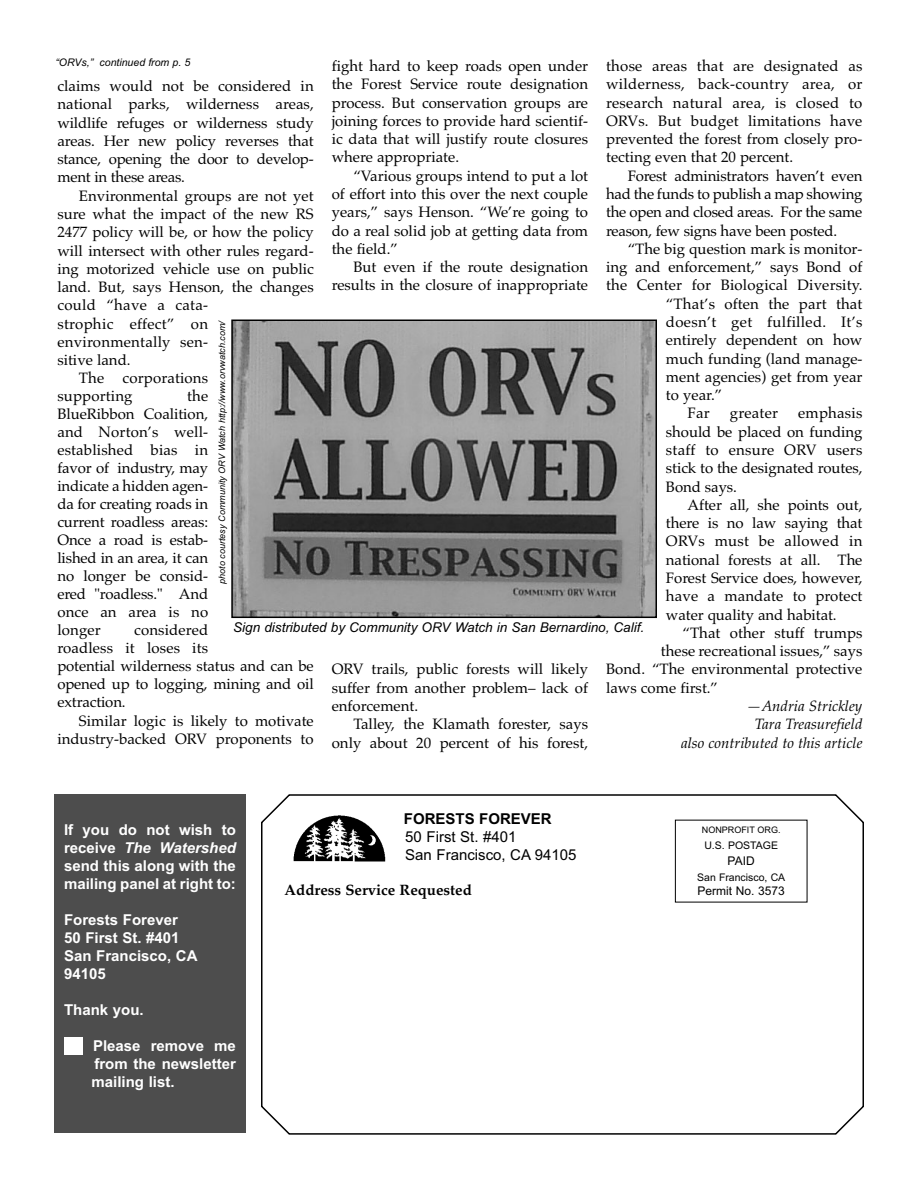
<style>
.page{position:relative;width:918px;height:1188px;background:#fff}
.page>*{position:absolute;margin:0;border:0;box-sizing:border-box;transform-origin:0 0}
.t1{font:15px/18.3px "Palatino";color:#000;text-align:justify}
.t2{font:700 15px/18px "Arial";color:#fff;text-align:justify}
.t3{font:italic 15px/18.3px "Palatino";color:#000;text-align:right}
.t4{font:15px "Palatino";letter-spacing:.02em;color:#000}
.t5{font:15px/18px "Arial";color:#000}
.t6{font:700 15px "Palatino";color:#000}
.t7{font:700 15px "Arial";color:#000}
.t8{font:italic 13.5px "Arial";color:#000}
.t9{font:12px "Arial";color:#000}
.t10{font:10.5px "Arial";color:#000}
.t11{font:italic 10.5px "Arial";color:#000}
.t12{font:italic 9px "Arial";color:#000}
.t13{font:9px "Arial";color:#000}
.s1{font-style:italic}
</style>
<div class="page">
<svg style="left:261px;top:794px;width:603px;height:341px"></svg>
<div style="left:54px;top:794px;width:192px;height:339px;background:#4d4d4d"></div>
<div style="left:676px;top:820px;width:131px;height:82px;background:#fff"></div>
<div style="left:286px;top:808px;width:104px;height:65px;background:#fff"></div>
<img style="left:293px;top:815px;width:93px;height:47px">
<img style="left:234px;top:323px;width:420px;height:292px">
<div style="left:231px;top:320px;width:426px;height:298px;border:2px solid #000"></div>
<div style="left:64px;top:1037px;width:19px;height:18px;background:#fff"></div>
<p class="t11" style="left:56px;top:59px;width:136px">“ORVs,” continued from p. 5</p>
<p class="t1" style="left:606px;top:58px;width:258px">those areas that are designated as wilderness, back-country area, or research natural area, is closed to ORVs. But budget limitations have prevented the forest from closely pro&shy;tecting even that 20 percent.</p>
<p class="t1" style="left:606px;top:168px;width:258px;text-indent:22px">Forest administrators haven’t even had the funds to publish a map showing the open and closed areas. For the same reason, few signs have been posted.</p>
<p class="t1" style="left:628px;top:241px;width:236px">“The big question mark is monitor-</p>
<p class="t1" style="left:606px;top:260px;width:258px">ing and enforcement,” says Bond of</p>
<p class="t1" style="left:606px;top:278px;width:258px">the Center for Biological Diversity.</p>
<p class="t1" style="left:666px;top:296px;width:198px">“That’s often the part that</p>
<p class="t4" style="left:666px;top:316px;width:198px">doesn’t get fulfilled. It’s</p>
<p class="t1" style="left:666px;top:333px;width:198px">entirely dependent on how</p>
<p class="t1" style="left:666px;top:351px;width:198px">much funding (land manage-</p>
<p class="t1" style="left:666px;top:369px;width:198px">ment agencies) get from year</p>
<p class="t1" style="left:666px;top:388px;width:58px">to year.”</p>
<p class="t1" style="left:688px;top:406px;width:24px">Far</p>
<p class="t1" style="left:730px;top:406px;width:50px">greater</p>
<p class="t1" style="left:332px;top:58px;width:258px">fight hard to keep roads open under the Forest Service route designation process. But conservation groups are joining forces to provide hard scientif&shy;ic data that will justify route closures where appropriate.</p>
<p class="t1" style="left:332px;top:168px;width:258px;text-indent:22px">“Various groups intend to put a lot of effort into this over the next couple years,” says Henson. “We’re going to do a real solid job at getting data from the field.”</p>
<p class="t1" style="left:332px;top:260px;width:258px;text-align:right">But even if the route designation results in the closure of inappropriate</p>
<p class="t1" style="left:57px;top:78px;width:258px">claims would not be considered in national parks, wilderness areas, wildlife refuges or wilderness study areas. Her new policy reverses that stance, opening the door to develop&shy;ment in these areas.</p>
<p class="t1" style="left:79px;top:188px;width:236px">Environmental groups are not yet</p>
<p class="t1" style="left:57px;top:206px;width:258px">sure what the impact of the new RS</p>
<p class="t1" style="left:57px;top:225px;width:258px">2477 policy will be, or how the policy</p>
<p class="t1" style="left:57px;top:243px;width:258px">will intersect with other rules regard-</p>
<p class="t1" style="left:57px;top:261px;width:258px">ing motorized vehicle use on public</p>
<p class="t1" style="left:57px;top:280px;width:258px">land. But, says Henson, the changes</p>
<p class="t4" style="left:57px;top:299px;width:152px">could “have a cata-</p>
<p class="t4" style="left:57px;top:318px;width:152px">strophic effect” on</p>
<p class="t1" style="left:57px;top:334px;width:152px">environmentally sen-</p>
<p class="t1" style="left:57px;top:353px;width:75px">sitive land.</p>
<p class="t1" style="left:79px;top:371px;width:131px">The corporations</p>
<p class="t1" style="left:57px;top:389px;width:77px">supporting</p>
<p class="t12" style="left:219px;top:584px;width:264px;rotate:-90deg">photo courtesy Community ORV Watch http://www.orvwatch.com/</p>
<p class="t1" style="left:57px;top:389px;width:152px;text-indent:130px">the BlueRibbon Coalition, and Norton’s well&shy;established bias in favor of industry, may indicate a hidden agen&shy;da for creating roads in current roadless areas:<br>Once a road is estab&shy;lished in an area, it can no longer be consid&shy;ered "roadless." And once an area is no longer</p>
<p class="t1" style="left:666px;top:406px;width:198px;text-indent:132px">emphasis should be placed on funding staff to ensure ORV users stick to the designated routes, Bond says.</p>
<p class="t1" style="left:666px;top:497px;width:198px;text-indent:22px">After all, she points out, there is no law saying that ORVs must be allowed in national forests at all. The Forest Service does, however, have a mandate to protect water quality and habitat.</p>
<p class="t1" style="left:683px;top:625px;width:181px">“That other stuff trumps</p>
<p class="t1" style="left:661px;top:644px;width:203px">these recreational issues,” says</p>
<p class="t1" style="left:606px;top:662px;width:258px">Bond. “The environmental protective</p>
<p class="t1" style="left:606px;top:680px;width:114px">laws come first.”</p>
<p class="t3" style="left:681px;top:698px;width:183px">—Andria Strickley<br>Tara Treasurefield<br>also contributed to this article</p>
<p class="t8" style="left:233px;top:623px;width:413px">Sign distributed by Community ORV Watch in San Bernardino, Calif.</p>
<p class="t1" style="left:57px;top:623px;width:258px;text-align:left;text-indent:77px">considered<br>roadless it loses its<br>potential wilderness status and can be opened up to logging, mining and oil extraction.</p>
<p class="t1" style="left:57px;top:713px;width:258px;text-align:right">Similar logic is likely to motivate industry-backed ORV proponents to</p>
<p class="t1" style="left:332px;top:662px;width:258px">ORV trails, public forests will likely suffer from another problem– lack of enforcement.</p>
<p class="t1" style="left:332px;top:717px;width:258px;text-align:right">Talley, the Klamath forester, says only about 20 percent of his forest,</p>
<p class="t2" style="left:64px;top:822px;width:173px">If you do not wish to receive <span class="s1">The Watershed </span>send this along with the mailing panel at right to:</p>
<p class="t2" style="left:64px;top:912px;width:135px;text-align:left">Forests Forever<br>50 First St. #401<br>San Francisco, CA<br>94105</p>
<p class="t2" style="left:64px;top:1002px;width:81px">Thank you.</p>
<p class="t2" style="left:92px;top:1038px;width:146px">Please remove me from the newsletter mailing list.</p>
<p class="t7" style="left:404px;top:814px;width:149px">FORESTS FOREVER</p>
<p class="t5" style="left:405px;top:830px;width:173px">50 First St. #401<br>San Francisco, CA 94105</p>
<p class="t6" style="left:285px;top:884px;width:189px">Address Service Requested</p>
<p class="t13" style="left:702px;top:826px;width:80px">NONPROFIT ORG.</p>
<p class="t10" style="left:704px;top:842px;width:75px">U.S. POSTAGE</p>
<p class="t9" style="left:728px;top:856px;width:29px">PAID</p>
<p class="t10" style="left:697px;top:873px;width:90px">San Francisco, CA</p>
<p class="t9" style="left:698px;top:887px;width:89px">Permit No. 3573</p>
</div>
